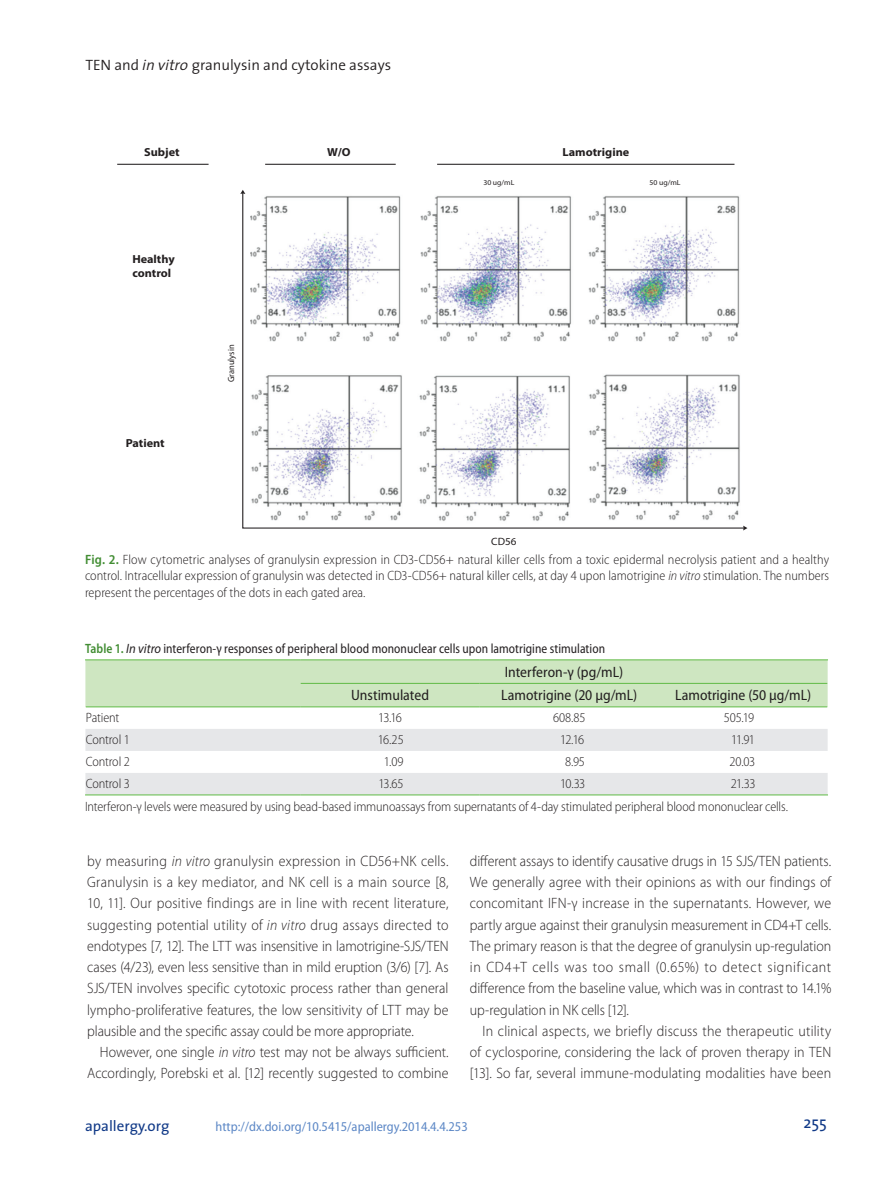
<style>
.page{position:relative;width:893px;height:1191px;background:#fff}
.page>*{position:absolute;margin:0;border:0;box-sizing:border-box;transform-origin:0 0}
.t1{font:16.5px "The Sans";color:#103987}
.본문{font:300 15px/21.3px "Myriad Pro";color:#231f20;text-align:justify;scale:.93 1}
.테이블첫줄{font:semi-condensed 15px "Myriad Pro";color:#231f20}
.t2{font:300 15px "The Sans";color:#231f20}
.t3{font:15px "The Sans";color:#103987}
.그림설명{font:300 semi-condensed 13.5px/16.2px "Myriad Pro";color:#231f20;text-align:justify}
.테이블{font:300 semi-condensed 13.5px "Myriad Pro";letter-spacing:-.01em;color:#231f20}
.테이블제목{font:semi-condensed 13.5px "Myriad Pro";letter-spacing:.005em;color:#231f20;scale:.93 1}
.t4{font:semi-condensed 13.5px "Myriad Pro";color:#5d88c6}
.t5{font:700 11.7px/14px "Myriad Pro";color:#231f20;scale:1.05 1}
.t6{font:10.65px "Myriad Pro";color:#231f20;scale:1.05 1}
.t7{font:8.85px "Myriad Pro";color:#231f20;scale:.96 1}
.t8{font:7.35px "Myriad Pro";color:#231f20;scale:1.05 1}
.s1{font-style:italic}
.s2{font-weight:600;color:#428d33}
.s3{font-style:italic;font-stretch:normal}
</style>
<div class="page">
<hr style="left:117px;top:164px;width:92px;height:1px;background:#231f20">
<hr style="left:265px;top:164px;width:131px;height:1px;background:#231f20">
<hr style="left:437px;top:164px;width:297px;height:1px;background:#231f20">
<svg style="left:242px;top:193px;width:501px;height:336px"></svg>
<svg style="left:240px;top:190px;width:5px;height:4px"></svg>
<svg style="left:743px;top:525px;width:4px;height:5px"></svg>
<div style="left:85px;top:660px;width:743px;height:47px;background:#cee6c1"></div>
<svg style="left:85px;top:729px;width:743px;height:65px;fill:#e6e7e9"></svg>
<hr style="left:85px;top:659px;width:216px;height:1px;background:#60bb46">
<hr style="left:301px;top:659px;width:179px;height:1px;background:#60bb46">
<hr style="left:480px;top:659px;width:179px;height:1px;background:#60bb46">
<hr style="left:659px;top:659px;width:169px;height:1px;background:#60bb46">
<hr style="left:301px;top:683px;width:179px;height:1px;background:#60bb46">
<hr style="left:480px;top:683px;width:179px;height:1px;background:#60bb46">
<hr style="left:659px;top:683px;width:168px;height:1px;background:#60bb46">
<hr style="left:86px;top:706px;width:215px;height:1px;background:#60bb46">
<hr style="left:301px;top:706px;width:179px;height:1px;background:#60bb46">
<hr style="left:480px;top:706px;width:179px;height:1px;background:#60bb46">
<hr style="left:659px;top:706px;width:168px;height:1px;background:#60bb46">
<hr style="left:85px;top:794px;width:216px;height:1px;background:#60bb46">
<hr style="left:301px;top:794px;width:179px;height:1px;background:#60bb46">
<hr style="left:480px;top:794px;width:179px;height:1px;background:#60bb46">
<hr style="left:659px;top:794px;width:169px;height:1px;background:#60bb46">
<p class="t2" style="left:85px;top:52px;width:307px">TEN and <span class="s1">invitro</span>granulysin and cytokine assays</p>
<p class="t5" style="left:144px;top:145px;width:35px">Subjet</p>
<p class="t5" style="left:132px;top:251px;width:42px">Healthy control</p>
<p class="t5" style="left:126px;top:436px;width:39px">Patient</p>
<p class="t7" style="left:226px;top:382px;width:41px;rotate:-90deg">Granulysin</p>
<p class="t5" style="left:327px;top:145px;width:24px">W/O</p>
<p class="t5" style="left:562px;top:145px;width:65px">Lamotrigine</p>
<p class="t8" style="left:483px;top:178px;width:31px">30 ug/mL</p>
<p class="t8" style="left:649px;top:178px;width:31px">50 ug/mL</p>
<p class="t6" style="left:491px;top:534px;width:26px">CD56</p>
<p class="그림설명" style="left:85px;top:551px;width:746px"><span class="s2">Fig. 2.</span> Flow cytometric analyses of granulysin expression in CD3-CD56+ natural killer cells from a toxic epidermal necrolysis patient and a healthy control. Intracellular expression of granulysin was detected in CD3-CD56+ natural killer cells, at day 4 upon lamotrigine <span class="s1">in vitro</span> stimulation. The numbers represent the percentages of the dots in each gated area.</p>
<p class="테이블제목" style="left:85px;top:640px;width:561px"><span class="s2">Table 1.</span> <span class="s3">In vitro</span> interferon-γ responses of peripheral blood mononuclear cells upon lamotrigine stimulation</p>
<p class="테이블첫줄" style="left:505px;top:662px;width:120px">Interferon-γ (pg/mL)</p>
<p class="테이블첫줄" style="left:351px;top:686px;width:79px">Unstimulated</p>
<p class="테이블첫줄" style="left:501px;top:686px;width:138px">Lamotrigine (20 μg/mL)</p>
<p class="테이블첫줄" style="left:675px;top:686px;width:138px">Lamotrigine (50 μg/mL)</p>
<p class="테이블" style="left:86px;top:710px;width:35px">Patient</p>
<p class="테이블" style="left:378px;top:710px;width:25px">13.16</p>
<p class="테이블" style="left:553px;top:710px;width:34px">608.85</p>
<p class="테이블" style="left:724px;top:710px;width:32px">505.19</p>
<p class="테이블" style="left:86px;top:732px;width:46px">Control 1</p>
<p class="테이블" style="left:378px;top:732px;width:27px">16.25</p>
<p class="테이블" style="left:560px;top:732px;width:25px">12.16</p>
<p class="테이블" style="left:731px;top:732px;width:25px">11.91</p>
<p class="테이블" style="left:86px;top:754px;width:46px">Control 2</p>
<p class="테이블" style="left:384px;top:754px;width:21px">1.09</p>
<p class="테이블" style="left:565px;top:754px;width:21px">8.95</p>
<p class="테이블" style="left:730px;top:754px;width:27px">20.03</p>
<p class="테이블" style="left:86px;top:776px;width:46px">Control 3</p>
<p class="테이블" style="left:378px;top:776px;width:27px">13.65</p>
<p class="테이블" style="left:560px;top:776px;width:27px">10.33</p>
<p class="테이블" style="left:731px;top:776px;width:26px">21.33</p>
<p class="테이블" style="left:85px;top:798px;width:704px">Interferon-γ levels were measured by using bead-based immunoassays from supernatants of 4-day stimulated peripheral blood mononuclear cells.</p>
<p class="본문" style="left:87px;top:850px;width:390px">by measuring <span class="s1">in vitro</span> granulysin expression in CD56+NK cells.<br>Granulysin is a key mediator, and NK cell is a main source [8, 10, 11]. Our positive findings are in line with recent literature, suggesting potential utility of <span class="s1">in vitro</span> drug assays directed to endotypes [7, 12]. The LTT was insensitive in lamotrigine-SJS/TEN cases (4/23), even less sensitive than in mild eruption (3/6) [7]. As SJS/TEN involves specific cytotoxic process rather than general lympho-proliferative features, the low sensitivity of LTT may be plausible and the specific assay could be more appropriate.</p>
<p class="본문" style="left:87px;top:1041px;width:390px;text-align:right">However, one single <span class="s1">in vitro</span> test may not be always sufficient.<br>Accordingly, Porebski et al. [12] recently suggested to combine</p>
<p class="본문" style="left:470px;top:850px;width:390px">different assays to identify causative drugs in 15 SJS/TEN patients.<br>We generally agree with their opinions as with our findings of concomitant IFN-γ increase in the supernatants. However, we partly argue against their granulysin measurement in CD4+T cells.<br>The primary reason is that the degree of granulysin up-regulation in CD4+T cells was too small (0.65%) to detect significant difference from the baseline value, which was in contrast to 14.1% up-regulation in NK cells [12].</p>
<p class="본문" style="left:470px;top:1020px;width:390px;text-indent:13px">In clinical aspects, we briefly discuss the therapeutic utility of cyclosporine, considering the lack of proven therapy in TEN [13]. So far, several immune-modulating modalities have been</p>
<p class="t3" style="left:85px;top:1113px;width:86px">apallergy.org</p>
<p class="t4" style="left:216px;top:1118px;width:254px">http://dx.doi.org/10.5415/apallergy.2014.4.4.253</p>
<p class="t1" style="left:803px;top:1109px;width:25px">255</p>
</div>
